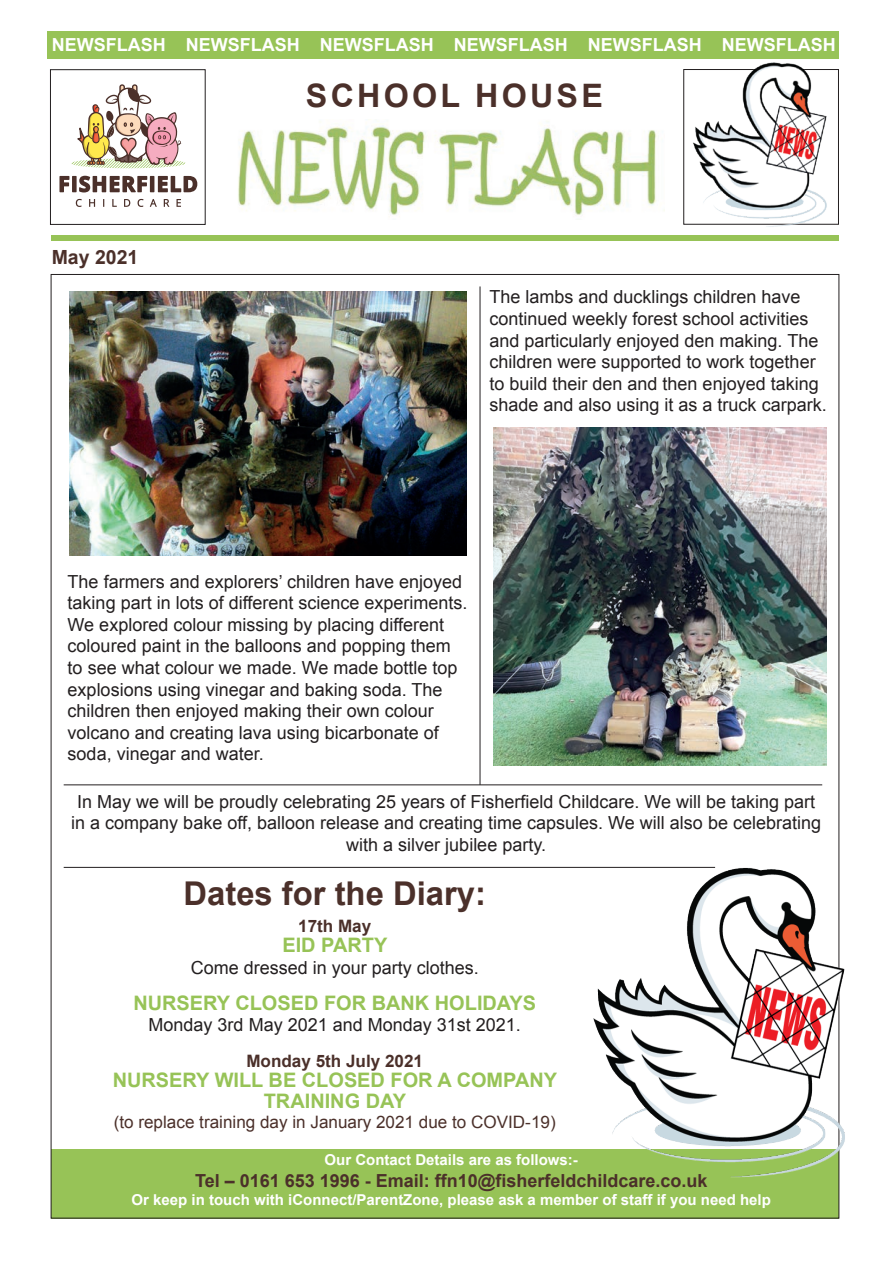
<style>
.page{position:relative;width:893px;height:1263px;background:#fff}
.page>*{position:absolute;margin:0;border:0;box-sizing:border-box;transform-origin:0 0}
.t1{font:700 32.85px "Arial";color:#4b302a}
.t2{font:700 32.25px "Arial";letter-spacing:.1em;color:#4b302a}
.t3{font:700 19.95px/20.5px "Arial";color:#97c357;text-align:center}
.t4{font:700 19.5px "Arial";color:#4b302a}
.t5{font:18px/21.6px "Arial";color:#231f20}
.t6{font:700 18px "Arial";color:#fff}
.t7{font:700 18px "Arial";color:#4b302a}
.t8{font:17.1px "Arial";color:#4b302a}
.t9{font:700 17.1px "Arial";color:#4b302a}
.t10{font:700 15px "Arial";color:#fff}
</style>
<div class="page">
<div style="left:51px;top:1149px;width:788px;height:69px;background:#97c357"></div>
<div style="left:51px;top:235px;width:788px;height:6px;background:#97c357"></div>
<div style="left:48px;top:31px;width:791px;height:28px;background:#97c357"></div>
<svg style="left:59px;top:176px;width:10px;height:16px"></svg>
<div style="left:72px;top:176px;width:5px;height:16px;background:#4b302a"></div>
<svg style="left:79px;top:176px;width:68px;height:16px"></svg>
<hr style="left:150px;top:176px;width:4px;height:16px;background:#4b302a">
<svg style="left:158px;top:176px;width:39px;height:16px"></svg>
<svg style="left:76px;top:199px;width:6px;height:8px"></svg>
<svg style="left:89px;top:199px;width:6px;height:8px"></svg>
<svg style="left:112px;top:199px;width:5px;height:8px"></svg>
<svg style="left:124px;top:199px;width:6px;height:8px"></svg>
<svg style="left:138px;top:199px;width:6px;height:8px"></svg>
<svg style="left:150px;top:199px;width:7px;height:8px"></svg>
<svg style="left:164px;top:199px;width:5px;height:8px"></svg>
<svg style="left:176px;top:199px;width:5px;height:8px"></svg>
<svg style="left:71px;top:84px;width:115px;height:84px"></svg>
<div style="left:50px;top:69px;width:156px;height:156px;border:1px solid #231f20"></div>
<div style="left:683px;top:69px;width:156px;height:156px;border:1px solid #231f20"></div>
<img style="left:689px;top:62px;width:143px;height:165px">
<img style="left:238px;top:121px;width:427px;height:95px">
<img style="left:587px;top:853px;width:258px;height:332px">
<hr style="left:480px;top:286px;width:1px;height:499px;background:#231f20">
<hr style="left:64px;top:867px;width:651px;height:1px;background:#231f20">
<hr style="left:64px;top:784px;width:758px;height:1px;background:#231f20">
<img style="left:69px;top:291px;width:398px;height:264px">
<img style="left:494px;top:427px;width:332px;height:339px">
<p class="t6" style="left:52px;top:33px;width:785px">NEWSFLASH NEWSFLASH NEWSFLASH NEWSFLASH NEWSFLASH NEWSFLASH</p>
<p class="t4" style="left:52px;top:244px;width:88px">May 2021</p>
<h2 class="t2" style="left:306px;top:74px;width:298px">SCHOOL HOUSE</h2>
<p class="t5" style="left:489px;top:286px;width:339px">The lambs and ducklings children have continued weekly forest school activities and particularly enjoyed den making. The children were supported to work together to build their den and then enjoyed taking shade and also using it as a truck carpark.</p>
<p class="t5" style="left:68px;top:571px;width:401px">The farmers and explorers’ children have enjoyed taking part in lots of different science experiments.<br>We explored colour missing by placing different coloured paint in the balloons and popping them to see what colour we made. We made bottle top explosions using vinegar and baking soda. The children then enjoyed making their own colour volcano and creating lava using bicarbonate of soda, vinegar and water.</p>
<p class="t5" style="left:71px;top:791px;width:751px;text-align:center">In May we will be proudly celebrating 25 years of Fisherfield Childcare. We will be taking part in a company bake off, balloon release and creating time capsules. We will also be celebrating with a silver jubilee party.</p>
<h1 class="t1" style="left:184px;top:872px;width:304px">Dates for the Diary:</h1>
<p class="t9" style="left:298px;top:914px;width:75px">17th May</p>
<p class="t3" style="left:282px;top:935px;width:106px">EID PARTY</p>
<p class="t5" style="left:191px;top:957px;width:290px">Come dressed in your party clothes.</p>
<p class="t3" style="left:133px;top:993px;width:404px">NURSERY CLOSED FOR BANK HOLIDAYS</p>
<p class="t5" style="left:149px;top:1014px;width:374px">Monday 3rd May 2021 and Monday 31st 2021.</p>
<p class="t9" style="left:246px;top:1049px;width:178px">Monday 5th July 2021</p>
<p class="t3" style="left:113px;top:1070px;width:446px">NURSERY WILL BE CLOSED FOR A COMPANY<br>TRAINING DAY</p>
<p class="t8" style="left:114px;top:1111px;width:443px">(to replace training day in January 2021 due to COVID-19)</p>
<p class="t10" style="left:325px;top:1150px;width:255px">Our Contact Details are as follows:-</p>
<p class="t7" style="left:195px;top:1169px;width:514px">Tel – 0161 653 1996 - Email: ffn10@fisherfeldchildcare.co.uk</p>
<p class="t10" style="left:132px;top:1190px;width:641px">Or keep in touch with iConnect/ParentZone, please ask a member of staff if you need help</p>
</div>
